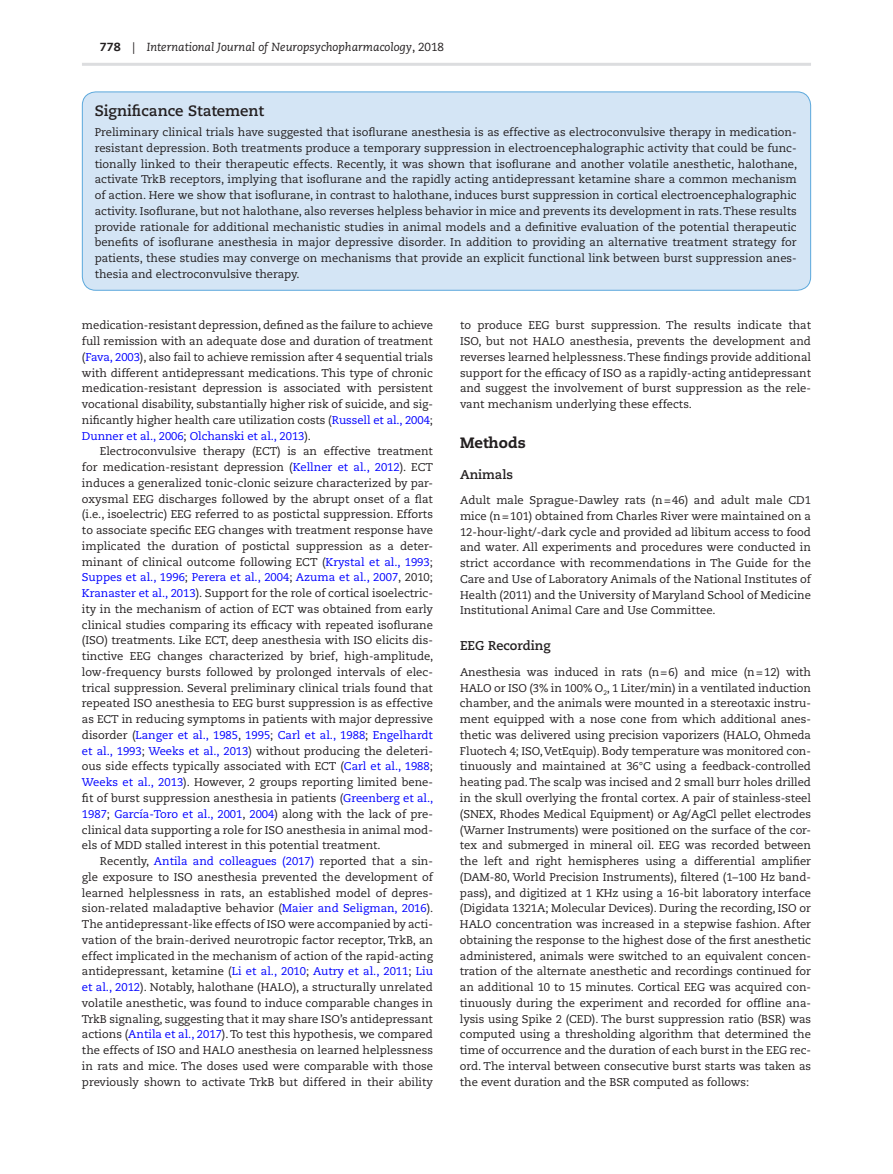
<style>
.page{position:relative;width:893px;height:1174px;background:#fff}
.page>*{position:absolute;margin:0;border:0;box-sizing:border-box;transform-origin:0 0}
.t1{font:700 15px "Caecilia LT Std";color:#231f20}
.t2{font:800 15px "Caecilia LT Std";color:#231f20}
.t3{font:700 12.75px "Caecilia LT Std";color:#231f20}
.t4{font:italic 11.7px "Caecilia LT Std";color:#231f20}
.t5{font:11.25px/15.8px "Caecilia LT Std";color:#231f20;text-align:justify}
.s1{font-weight:800;font-style:normal}
.s2{font-style:normal}
.s3{color:#00f}
</style>
<div class="page">
<hr style="left:82px;top:63px;width:729px;height:3px;background:#dcdddf">
<div style="left:82px;top:92px;width:729px;height:198px;background:#d4e5f5;border-radius:14px"></div>
<div style="left:82px;top:91px;width:729px;height:200px;border:1px solid #5ba8dc;border-radius:14px"></div>
<p class="t4" style="left:100px;top:40px;width:346px"><span class="s1">778</span> <span class="s2">|</span> International Journal of Neuropsychopharmacology<span class="s2">, 2018</span></p>
<h1 class="t1" style="left:95px;top:102px;width:171px">Significance Statement</h1>
<p class="t5" style="left:95px;top:124px;width:704px">Preliminary clinical trials have suggested that isoflurane anesthesia is as effective as electroconvulsive therapy in medication&shy;resistant depression. Both treatments produce a temporary suppression in electroencephalographic activity that could be func&shy;tionally linked to their therapeutic effects. Recently, it was shown that isoflurane and another volatile anesthetic, halothane, activate TrkB receptors, implying that isoflurane and the rapidly acting antidepressant ketamine share a common mechanism of action. Here we show that isoflurane, in contrast to halothane, induces burst suppression in cortical electroencephalographic activity. Isoflurane, but not halothane, also reverses helpless behavior in mice and prevents its development in rats. These results provide rationale for additional mechanistic studies in animal models and a definitive evaluation of the potential therapeutic benefits of isoflurane anesthesia in major depressive disorder. In addition to providing an alternative treatment strategy for patients, these studies may converge on mechanisms that provide an explicit functional link between burst suppression anes&shy;thesia and electroconvulsive therapy.</p>
<p class="t5" style="left:82px;top:318px;width:353px">medication-resistant depression, defined as the failure to achieve full remission with an adequate dose and duration of treatment (<span class="s3">Fava, 2003</span>), also fail to achieve remission after 4 sequential trials with different antidepressant medications. This type of chronic medication-resistant depression is associated with persistent vocational disability, substantially higher risk of suicide, and sig&shy;nificantly higher health care utilization costs (<span class="s3">Russell et al., 2004</span>; <span class="s3">Dunner et al., 2006</span>; <span class="s3">Olchanski et al., 2013</span>).</p>
<p class="t5" style="left:82px;top:444px;width:353px;text-indent:18px">Electroconvulsive therapy (ECT) is an effective treatment for medication-resistant depression (<span class="s3">Kellner et al., 2012</span>). ECT induces a generalized tonic-clonic seizure characterized by par&shy;oxysmal EEG discharges followed by the abrupt onset of a flat (i.e., isoelectric) EEG referred to as postictal suppression. Efforts to associate specific EEG changes with treatment response have implicated the duration of postictal suppression as a deter&shy;minant of clinical outcome following ECT (<span class="s3">Krystal et al., 1993</span>; <span class="s3">Suppes et al., 1996</span>; <span class="s3">Perera et al., 2004</span>; <span class="s3">Azuma et al., 2007</span>, 2010; <span class="s3">Kranaster et al., 2013</span>). Support for the role of cortical isoelectric&shy;ity in the mechanism of action of ECT was obtained from early clinical studies comparing its efficacy with repeated isoflurane (ISO) treatments. Like ECT, deep anesthesia with ISO elicits dis&shy;tinctive EEG changes characterized by brief, high-amplitude, low-frequency bursts followed by prolonged intervals of elec&shy;trical suppression. Several preliminary clinical trials found that repeated ISO anesthesia to EEG burst suppression is as effective as ECT in reducing symptoms in patients with major depressive disorder (<span class="s3">Langer et al., 1985</span>, <span class="s3">1995</span>; <span class="s3">Carl et al., 1988</span>; <span class="s3">Engelhardt et al., 1993</span>; <span class="s3">Weeks et al., 2013</span>) without producing the deleteri&shy;ous side effects typically associated with ECT (<span class="s3">Carl et al., 1988</span>; <span class="s3">Weeks et al., 2013</span>). However, 2 groups reporting limited bene&shy;fit of burst suppression anesthesia in patients (<span class="s3">Greenberg et al., 1987</span>; <span class="s3">García-Toro et al., 2001</span>, <span class="s3">2004</span>) along with the lack of pre&shy;clinical data supporting a role for ISO anesthesia in animal mod&shy;els of MDD stalled interest in this potential treatment.</p>
<p class="t5" style="left:82px;top:853px;width:353px;text-indent:18px">Recently, <span class="s3">Antila and colleagues (2017)</span> reported that a sin&shy;gle exposure to ISO anesthesia prevented the development of learned helplessness in rats, an established model of depres&shy;sion-related maladaptive behavior (<span class="s3">Maier and Seligman, 2016</span>).<br>The antidepressant-like effects of ISO were accompanied by acti&shy;vation of the brain-derived neurotropic factor receptor, TrkB, an effect implicated in the mechanism of action of the rapid-acting antidepressant, ketamine (<span class="s3">Li et al., 2010</span>; <span class="s3">Autry et al., 2011</span>; <span class="s3">Liu et al., 2012</span>). Notably, halothane (HALO), a structurally unrelated volatile anesthetic, was found to induce comparable changes in TrkB signaling, suggesting that it may share ISO’s antidepressant actions (<span class="s3">Antila et al., 2017</span>). To test this hypothesis, we compared the effects of ISO and HALO anesthesia on learned helplessness in rats and mice. The doses used were comparable with those previously shown to activate TrkB but differed in their ability</p>
<p class="t5" style="left:460px;top:318px;width:353px">to produce EEG burst suppression. The results indicate that ISO, but not HALO anesthesia, prevents the development and reverses learned helplessness. These findings provide additional support for the efficacy of ISO as a rapidly-acting antidepressant and suggest the involvement of burst suppression as the rele&shy;vant mechanism underlying these effects.</p>
<h1 class="t2" style="left:460px;top:433px;width:67px">Methods</h1>
<p class="t3" style="left:460px;top:466px;width:55px">Animals</p>
<p class="t5" style="left:460px;top:492px;width:353px">Adult male Sprague-Dawley rats (n=46) and adult male CD1 mice (n=101) obtained from Charles River were maintained on a 12-hour-light/-dark cycle and provided ad libitum access to food and water. All experiments and procedures were conducted in strict accordance with recommendations in The Guide for the Care and Use of Laboratory Animals of the National Institutes of Health (2011) and the University of Maryland School of Medicine Institutional Animal Care and Use Committee.</p>
<p class="t3" style="left:460px;top:638px;width:92px">EEG Recording</p>
<p class="t5" style="left:460px;top:664px;width:353px">Anesthesia was induced in rats (n=6) and mice (n=12) with HALO or ISO (3% in 100% O<sub>2</sub>, 1 Liter/min) in a ventilated induction chamber, and the animals were mounted in a stereotaxic instru&shy;ment equipped with a nose cone from which additional anes&shy;thetic was delivered using precision vaporizers (HALO, Ohmeda Fluotech 4; ISO, VetEquip). Body temperature was monitored con&shy;tinuously and maintained at 36°C using a feedback-controlled heating pad. The scalp was incised and 2 small burr holes drilled in the skull overlying the frontal cortex. A pair of stainless-steel (SNEX, Rhodes Medical Equipment) or Ag/AgCl pellet electrodes (Warner Instruments) were positioned on the surface of the cor&shy;tex and submerged in mineral oil. EEG was recorded between the left and right hemispheres using a differential amplifier (DAM-80, World Precision Instruments), filtered (1–100 Hz band&shy;pass), and digitized at 1 KHz using a 16-bit laboratory interface (Digidata 1321A; Molecular Devices). During the recording, ISO or HALO concentration was increased in a stepwise fashion. After obtaining the response to the highest dose of the first anesthetic administered, animals were switched to an equivalent concen&shy;tration of the alternate anesthetic and recordings continued for an additional 10 to 15 minutes. Cortical EEG was acquired con&shy;tinuously during the experiment and recorded for offline ana&shy;lysis using Spike 2 (CED). The burst suppression ratio (BSR) was computed using a thresholding algorithm that determined the time of occurrence and the duration of each burst in the EEG rec&shy;ord. The interval between consecutive burst starts was taken as the event duration and the BSR computed as follows:</p>
</div>
